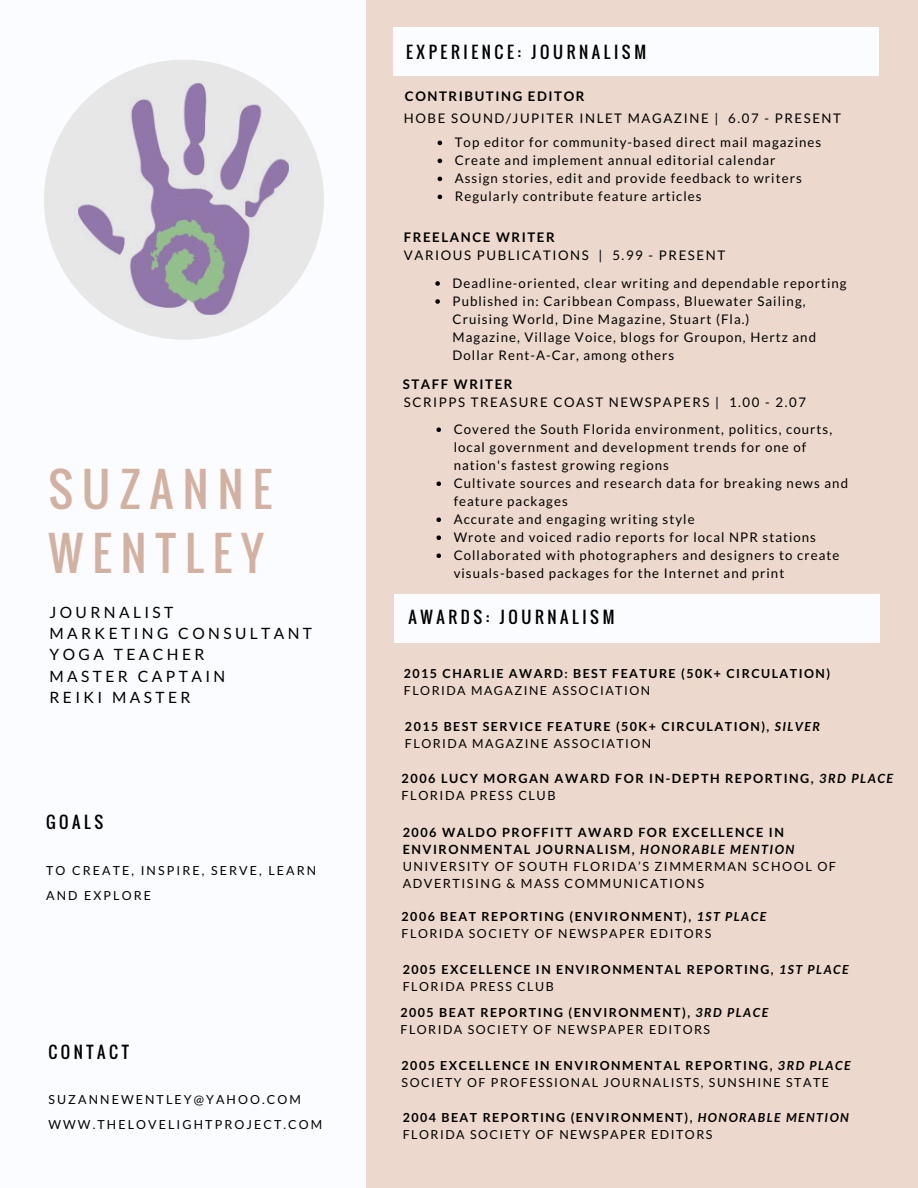
<style>
.page{position:relative;width:918px;height:1188px;background:#ecd8cc}
.page>*{position:absolute;margin:0;border:0;box-sizing:border-box;transform-origin:0 0}
.t1{font:45.9px/64.2px "Oswald";letter-spacing:.2em;color:#d3b1a1}
.t2{font:16.35px "Oswald";letter-spacing:.22em;color:#000}
.t3{font:15.6px/21.3px "Lato";letter-spacing:.22em;color:#000}
.t4{font:13.2px/18px "Lato";letter-spacing:.08em;color:#000}
.t5{font:13.2px "Lato";letter-spacing:.12em;color:#000}
.t6{font:700 13.2px "Lato";letter-spacing:.12em;color:#000}
.t7{font:12.75px/16.8px "Lato";letter-spacing:.12em;color:#000}
.t8{font:700 12.75px/16.8px "Lato";letter-spacing:.12em;color:#000}
.t9{font:12.45px/16.8px "Lato";letter-spacing:.12em;color:#000}
.t10{font:700 12.45px/16.8px "Lato";letter-spacing:.12em;color:#000}
.t11{font:12.45px/24.8px "Lato";letter-spacing:.17em;color:#000}
.s1{font-style:italic}
.s2{font-weight:400}
.s3{font-weight:700}
.s4{font-weight:700;font-style:italic}
</style>
<div class="page">
<div style="left:394px;top:594px;width:486px;height:48px;background:#fbfcff"></div>
<div style="left:0;top:0;width:366px;height:1188px;background:#fbfcff"></div>
<div style="left:393px;top:27px;width:486px;height:48px;background:#fbfcff"></div>
<svg style="left:438px;top:141px;width:4px;height:4px"></svg>
<svg style="left:438px;top:159px;width:4px;height:4px"></svg>
<svg style="left:438px;top:177px;width:4px;height:4px"></svg>
<svg style="left:438px;top:195px;width:4px;height:4px"></svg>
<svg style="left:435px;top:281px;width:5px;height:5px"></svg>
<svg style="left:435px;top:299px;width:5px;height:5px"></svg>
<img style="left:44px;top:60px;width:280px;height:280px;border-radius:50%">
<svg style="left:436px;top:428px;width:5px;height:4px"></svg>
<svg style="left:436px;top:482px;width:5px;height:4px"></svg>
<svg style="left:436px;top:518px;width:5px;height:4px"></svg>
<svg style="left:436px;top:536px;width:5px;height:4px"></svg>
<svg style="left:436px;top:554px;width:5px;height:4px"></svg>
<h1 class="t1" style="left:48px;top:456px;width:225px">SUZANNE<br>WENTLEY</h1>
<p class="t3" style="left:49px;top:601px;width:264px">JOURNALIST<br>MARKETING CONSULTANT<br>YOGA TEACHER<br>MASTER CAPTAIN<br>REIKI MASTER</p>
<p class="t2" style="left:46px;top:810px;width:59px">GOALS</p>
<p class="t11" style="left:46px;top:858px;width:272px">TO CREATE, INSPIRE, SERVE, LEARN<br>AND EXPLORE</p>
<p class="t2" style="left:48px;top:1039px;width:82px">CONTACT</p>
<p class="t11" style="left:48px;top:1087px;width:275px">SUZANNEWENTLEY@YAHOO.COM<br>WWW.THELOVELIGHTPROJECT.COM</p>
<p class="t2" style="left:406px;top:39px;width:241px">EXPERIENCE: JOURNALISM</p>
<p class="t6" style="left:405px;top:88px;width:181px">CONTRIBUTING EDITOR</p>
<p class="t5" style="left:404px;top:110px;width:439px">HOBE SOUND/JUPITER INLET MAGAZINE | 6.07 - PRESENT</p>
<p class="t4" style="left:455px;top:133px;width:368px">Top editor for community-based direct mail magazines Create and implement annual editorial calendar Assign stories, edit and provide feedback to writers Regularly contribute feature articles</p>
<p class="t6" style="left:404px;top:229px;width:152px">FREELANCE WRITER</p>
<p class="t5" style="left:404px;top:247px;width:323px">VARIOUS PUBLICATIONS | 5.99 - PRESENT</p>
<p class="t4" style="left:453px;top:274px;width:396px">Deadline-oriented, clear writing and dependable reporting Published in: Caribbean Compass, Bluewater Sailing, Cruising World, Dine Magazine, Stuart (Fla.)<br>Magazine, Village Voice, blogs for Groupon, Hertz and Dollar Rent-A-Car, among others</p>
<p class="t6" style="left:403px;top:376px;width:111px">STAFF WRITER</p>
<p class="t4" style="left:454px;top:389px;width:380px;line-height:27px;text-indent:-50px">SCRIPPS TREASURE COAST NEWSPAPERS | 1.00 - 2.07<br>Covered the South Florida environment, politics, courts,</p>
<p class="t4" style="left:454px;top:438px;width:396px">local government and development trends for one of nation's fastest growing regions<br>Cultivate sources and research data for breaking news and feature packages<br>Accurate and engaging writing style<br>Wrote and voiced radio reports for local NPR stations Collaborated with photographers and designers to create visuals-based packages for the Internet and print</p>
<p class="t2" style="left:408px;top:605px;width:208px">AWARDS: JOURNALISM</p>
<p class="t10" style="left:404px;top:665px;width:428px">2015 CHARLIE AWARD: BEST FEATURE (50K+ CIRCULATION)</p>
<p class="t9" style="left:404px;top:682px;width:248px">FLORIDA MAGAZINE ASSOCIATION</p>
<p class="t10" style="left:405px;top:718px;width:417px">2015 BEST SERVICE FEATURE (50K+ CIRCULATION), <span class="s1">SILVER<br></span><span class="s2">FLORIDA MAGAZINE ASSOCIATION</span></p>
<p class="t8" style="left:402px;top:770px;width:493px">2006 LUCY MORGAN AWARD FOR IN-DEPTH REPORTING, <span class="s1">3RD PLACE<br></span><span class="s2">FLORIDA PRESS CLUB</span></p>
<p class="t7" style="left:403px;top:824px;width:435px"><span class="s3">2006 WALDO PROFFITT AWARD FOR EXCELLENCE IN ENVIRONMENTAL JOURNALISM,</span> <span class="s4">HONORABLE MENTION </span>UNIVERSITY OF SOUTH FLORIDA’S ZIMMERMAN SCHOOL OF ADVERTISING &amp; MASS COMMUNICATIONS</p>
<p class="t9" style="left:402px;top:908px;width:366px"><span class="s3">2006 BEAT REPORTING (ENVIRONMENT),</span> <span class="s4">1ST PLACE<br></span>FLORIDA SOCIETY OF NEWSPAPER EDITORS</p>
<p class="t10" style="left:403px;top:961px;width:447px">2005 EXCELLENCE IN ENVIRONMENTAL REPORTING, <span class="s1">1ST PLACE<br></span><span class="s2">FLORIDA PRESS CLUB</span></p>
<p class="t9" style="left:400px;top:1004px;width:369px"><span class="s3">2005 BEAT REPORTING (ENVIRONMENT),</span> <span class="s4">3RD PLACE<br></span>FLORIDA SOCIETY OF NEWSPAPER EDITORS</p>
<p class="t9" style="left:402px;top:1057px;width:450px"><span class="s3">2005 EXCELLENCE IN ENVIRONMENTAL REPORTING,</span> <span class="s4">3RD PLACE<br></span>SOCIETY OF PROFESSIONAL JOURNALISTS, SUNSHINE STATE</p>
<p class="t9" style="left:403px;top:1108px;width:448px"><span class="s3">2004 BEAT REPORTING (ENVIRONMENT),</span> <span class="s4">HONORABLE MENTION<br></span>FLORIDA SOCIETY OF NEWSPAPER EDITORS</p>
</div>
